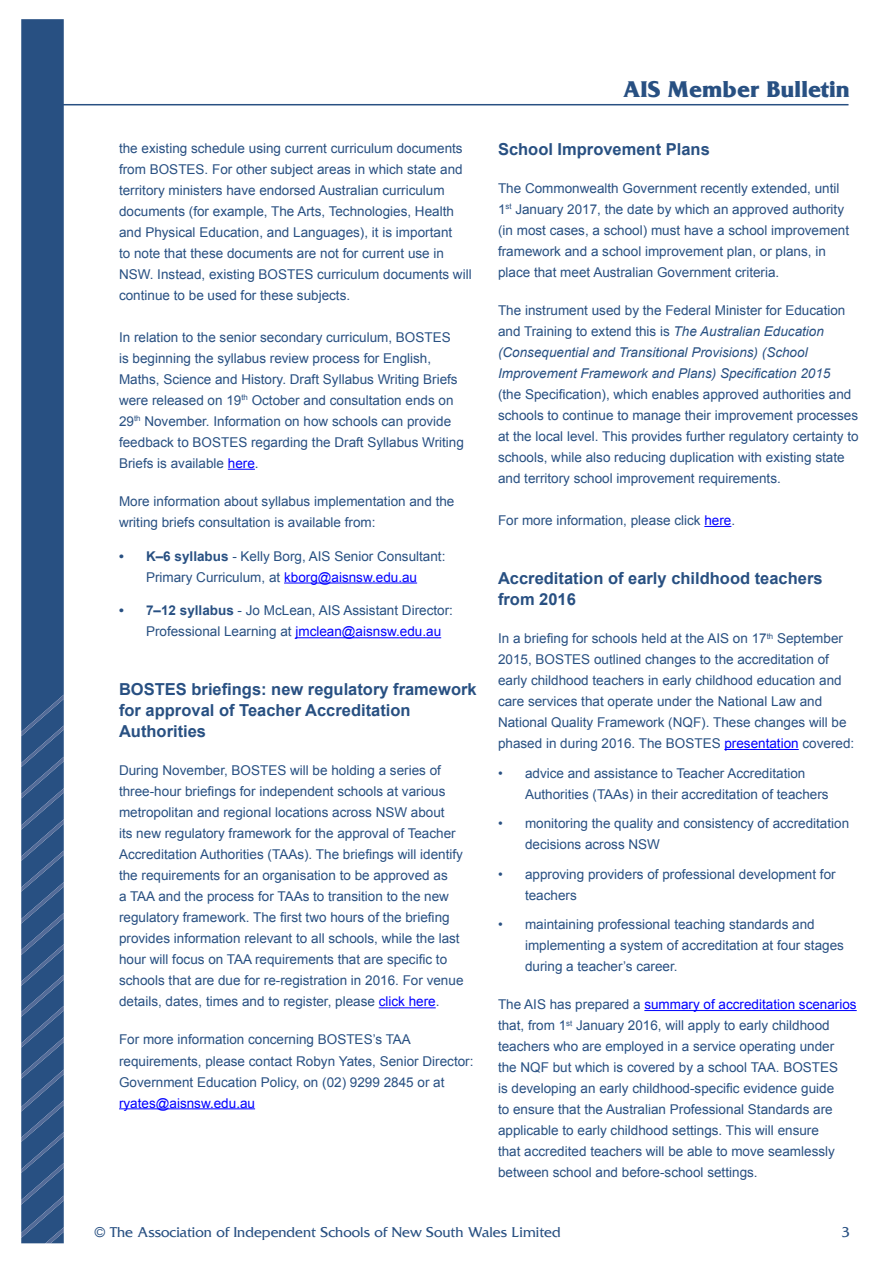
<style>
.page{position:relative;width:893px;height:1263px;background:#fff}
.page>*{position:absolute;margin:0;border:0;box-sizing:border-box;transform-origin:0 0}
.t1{font:700 24px "Fritz";color:#285082}
.t2{font:700 16.5px/21px "Arial";color:#285082}
.t3{font:15px "Fritz";color:#285082}
.t4{font:13.5px/21px "Arial";color:#285082}
.t5{font:italic 13.5px/21px "Arial";color:#285082}
.t6{font:13.5px "Arial";color:#00f}
.s1{color:#00f}
.s2{font-weight:700}
.s3{font-style:normal}
</style>
<div class="page">
<hr style="left:37px;top:104px;width:811px;height:1px;background:#285082">
<div style="left:21px;top:19px;width:43px;height:676px;background:#285082"></div>
<svg style="left:21px;top:695px;width:43px;height:549px;background:#335888"></svg>
<svg style="left:228px;top:469px;width:27px;height:1px"></svg>
<hr style="left:284px;top:582px;width:133px;height:1px;background:#00f">
<hr style="left:295px;top:637px;width:146px;height:1px;background:#00f">
<hr style="left:379px;top:1007px;width:57px;height:1px;background:#00f">
<hr style="left:119px;top:1108px;width:136px;height:1px;background:#00f">
<svg style="left:704px;top:526px;width:27px;height:1px"></svg>
<hr style="left:724px;top:749px;width:75px;height:1px;background:#00f">
<hr style="left:644px;top:1010px;width:213px;height:1px;background:#00f">
<p class="t4" style="left:119px;top:138px;width:354px">the existing schedule using current curriculum documents from BOSTES. For other subject areas in which state and territory ministers have endorsed Australian curriculum documents (for example, The Arts, Technologies, Health and Physical Education, and Languages), it is important<br>to note that these documents are not for current use in NSW. Instead, existing BOSTES curriculum documents will continue to be used for these subjects.</p>
<p class="t4" style="left:119px;top:327px;width:346px">In relation to the senior secondary curriculum, BOSTES<br>is beginning the syllabus review process for English, Maths, Science and History. Draft Syllabus Writing Briefs were released on 19<sup>th</sup> October and consultation ends on 29<sup>th</sup> November. Information on how schools can provide feedback to BOSTES regarding the Draft Syllabus Writing Briefs is available <span class="s1">here</span>.</p>
<p class="t4" style="left:119px;top:491px;width:337px">More information about syllabus implementation and the writing briefs consultation is available from:</p>
<p class="t4" style="left:119px;top:545px;width:328px;text-align:center"><span class="s2">• K–6 syllabus</span> - Kelly Borg, AIS Senior Consultant:<br>Primary Curriculum, at <span class="s1">kborg@aisnsw.edu.au</span></p>
<p class="t4" style="left:146px;top:600px;width:308px;text-indent:-27px"><span class="s2">• 7–12 syllabus</span> - Jo McLean, AIS Assistant Director:<br>Professional Learning at <span class="s1">jmclean@aisnsw.edu.au</span></p>
<p class="t2" style="left:119px;top:679px;width:359px">BOSTES briefings: new regulatory framework for approval of Teacher Accreditation<br>Authorities</p>
<p class="t4" style="left:119px;top:760px;width:346px">During November, BOSTES will be holding a series of three-hour briefings for independent schools at various metropolitan and regional locations across NSW about<br>its new regulatory framework for the approval of Teacher Accreditation Authorities (TAAs). The briefings will identify the requirements for an organisation to be approved as<br>a TAA and the process for TAAs to transition to the new regulatory framework. The first two hours of the briefing provides information relevant to all schools, while the last hour will focus on TAA requirements that are specific to schools that are due for re-registration in 2016. For venue details, dates, times and to register, please <span class="s1">click here</span>.</p>
<p class="t4" style="left:119px;top:1029px;width:356px">For more information concerning BOSTES’s TAA requirements, please contact Robyn Yates, Senior Director:<br>Government Education Policy, on (02) 9299 2845 or at</p>
<p class="t6" style="left:119px;top:1094px;width:138px">ryates@aisnsw.edu.au</p>
<h1 class="t1" style="left:623px;top:74px;width:228px">AIS Member Bulletin</h1>
<p class="t2" style="left:498px;top:139px;width:213px">School Improvement Plans</p>
<p class="t4" style="left:498px;top:178px;width:353px">The Commonwealth Government recently extended, until 1<sup>st</sup> January 2017, the date by which an approved authority (in most cases, a school) must have a school improvement framework and a school improvement plan, or plans, in place that meet Australian Government criteria.</p>
<p class="t5" style="left:498px;top:300px;width:349px"><span class="s3">The instrument used by the Federal Minister for Education and Training to extend this is</span> The Australian Education (Consequential and Transitional Provisions) (School Improvement Framework and Plans) Specification 2015</p>
<p class="t4" style="left:498px;top:384px;width:362px">(the Specification), which enables approved authorities and schools to continue to manage their improvement processes at the local level. This provides further regulatory certainty to schools, while also reducing duplication with existing state and territory school improvement requirements.</p>
<p class="t4" style="left:498px;top:510px;width:239px">For more information, please click <span class="s1">here</span>.</p>
<p class="t2" style="left:498px;top:568px;width:326px">Accreditation of early childhood teachers from 2016</p>
<p class="t4" style="left:498px;top:628px;width:358px">In a briefing for schools held at the AIS on 17<sup>th</sup> September 2015, BOSTES outlined changes to the accreditation of early childhood teachers in early childhood education and care services that operate under the National Law and National Quality Framework (NQF). These changes will be phased in during 2016. The BOSTES <span class="s1">presentation</span> covered:</p>
<p class="t4" style="left:525px;top:762px;width:305px;text-indent:-27px">• advice and assistance to Teacher Accreditation<br>Authorities (TAAs) in their accreditation of teachers</p>
<p class="t4" style="left:525px;top:813px;width:326px;text-indent:-27px">• monitoring the quality and consistency of accreditation decisions across NSW</p>
<p class="t4" style="left:525px;top:863px;width:312px;text-indent:-27px">• approving providers of professional development for teachers</p>
<p class="t4" style="left:525px;top:914px;width:320px;text-indent:-27px">• maintaining professional teaching standards and implementing a system of accreditation at four stages during a teacher’s career.</p>
<p class="t4" style="left:498px;top:994px;width:360px">The AIS has prepared a <span class="s1">summary of accreditation scenarios </span>that, from 1<sup>st</sup> January 2016, will apply to early childhood teachers who are employed in a service operating under<br>the NQF but which is covered by a school TAA. BOSTES<br>is developing an early childhood-specific evidence guide<br>to ensure that the Australian Professional Standards are applicable to early childhood settings. This will ensure<br>that accredited teachers will be able to move seamlessly between school and before-school settings.</p>
<p class="t3" style="left:94px;top:1223px;width:468px">© The Association of Independent Schools of New South Wales Limited</p>
<p class="t3" style="left:841px;top:1222px;width:10px">3</p>
</div>
